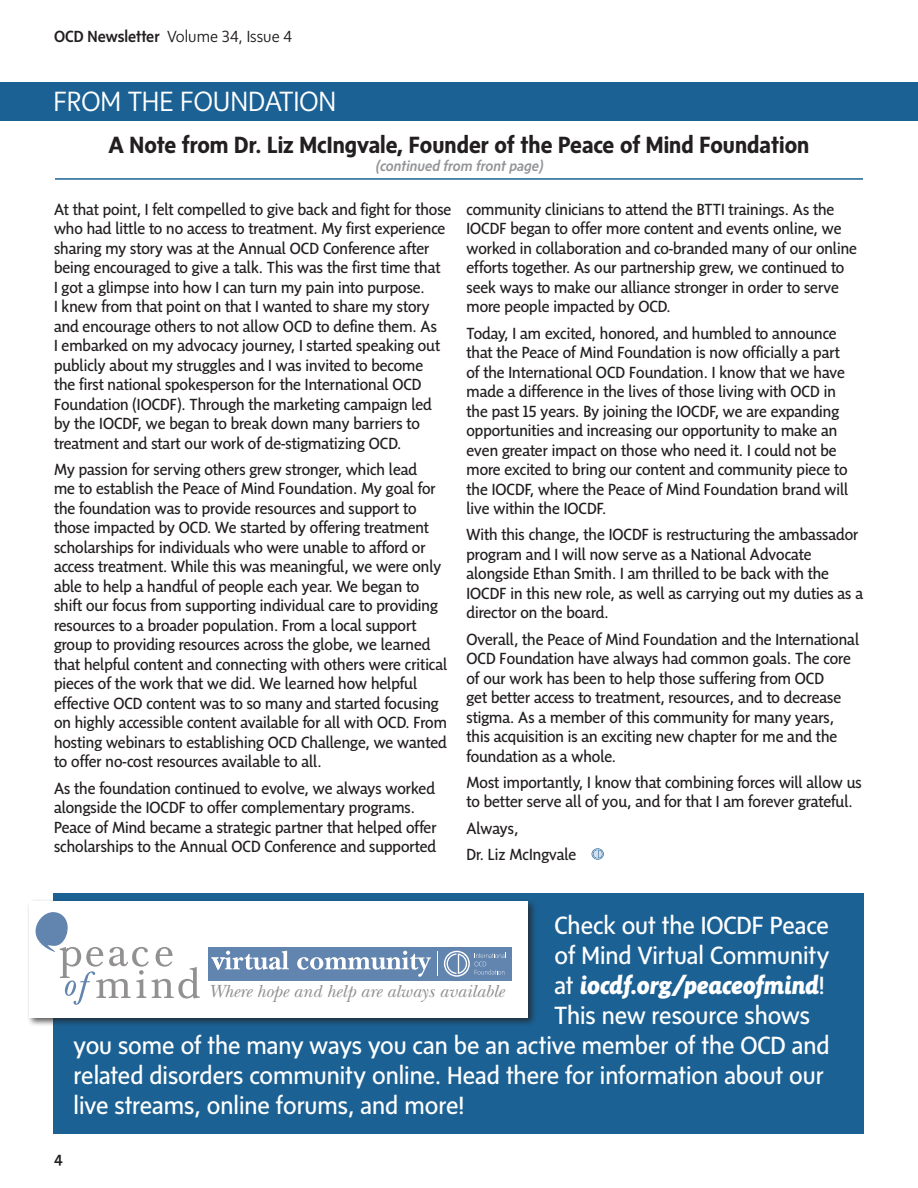
<style>
.page{position:relative;width:918px;height:1188px;background:#fff}
.page>*{position:absolute;margin:0;border:0;box-sizing:border-box;transform-origin:0 0}
.t1{font:300 28.5px "Sense";color:#fff}
.t2{font:25.5px/30px "Sense";color:#fff}
.t3{font:italic 800 25.5px "Sensibility";letter-spacing:-.005em;color:#fff}
.t4{font:700 24px "Sense";color:#231f20}
.t5{font:italic 18.3px "New Baskerville Std";color:#929090}
.t6{font:16.5px/19.5px "Sensibility";color:#231f20}
.t7{font:300 16.5px "Sense";color:#231f20}
.t8{font:500 16.5px "Sense";color:#231f20}
.t9{font:italic 500 15px "Sense";color:#939598}
.s1{font-weight:500}
.s2{font-family:"Sense";font-weight:400;font-style:normal}
</style>
<div class="page">
<div style="left:0;top:82px;width:918px;height:39px;background:#1b6194"></div>
<svg style="left:592px;top:848px;width:12px;height:12px"></svg>
<hr style="left:55px;top:178px;width:808px;height:2px;background:#1b6194">
<div style="left:53px;top:894px;width:811px;height:240px;background:#1b6194"></div>
<div style="left:26px;top:898px;width:511px;height:129px;background:#231f20;opacity:.75"></div>
<div style="left:29px;top:901px;width:499px;height:117px;background:#fff"></div>
<div style="left:209px;top:947px;width:303px;height:33px;background:#6285af"></div>
<svg style="left:35px;top:912px;width:165px;height:93px"></svg>
<svg style="left:444px;top:951px;width:62px;height:26px"></svg>
<svg style="left:437px;top:951px;width:1px;height:25px"></svg>
<svg style="left:211px;top:951px;width:78px;height:19px"></svg>
<svg style="left:297px;top:951px;width:134px;height:26px"></svg>
<p class="t7" style="left:54px;top:27px;width:240px"><span class="s1">OCD Newsletter</span> Volume 34, Issue 4</p>
<h1 class="t1" style="left:53px;top:85px;width:285px">FROM THE FOUNDATION</h1>
<h3 class="t4" style="left:109px;top:132px;width:702px">A Note from Dr. Liz McIngvale, Founder of the Peace of Mind Foundation</h3>
<p class="t9" style="left:375px;top:158px;width:169px">(continued from front page)</p>
<p class="t6" style="left:54px;top:199px;width:399px">At that point, I felt compelled to give back and fight for those who had little to no access to treatment. My first experience sharing my story was at the Annual OCD Conference after being encouraged to give a talk. This was the first time that<br>I got a glimpse into how I can turn my pain into purpose.<br>I knew from that point on that I wanted to share my story and encourage others to not allow OCD to define them. As<br>I embarked on my advocacy journey, I started speaking out publicly about my struggles and I was invited to become<br>the first national spokesperson for the International OCD Foundation (IOCDF). Through the marketing campaign led by the IOCDF, we began to break down many barriers to treatment and start our work of de-stigmatizing OCD.</p>
<p class="t6" style="left:54px;top:459px;width:395px">My passion for serving others grew stronger, which lead<br>me to establish the Peace of Mind Foundation. My goal for the foundation was to provide resources and support to those impacted by OCD. We started by offering treatment scholarships for individuals who were unable to afford or access treatment. While this was meaningful, we were only able to help a handful of people each year. We began to shift our focus from supporting individual care to providing resources to a broader population. From a local support group to providing resources across the globe, we learned that helpful content and connecting with others were critical pieces of the work that we did. We learned how helpful effective OCD content was to so many and started focusing on highly accessible content available for all with OCD. From hosting webinars to establishing OCD Challenge, we wanted to offer no-cost resources available to all.</p>
<p class="t6" style="left:54px;top:778px;width:384px">As the foundation continued to evolve, we always worked alongside the IOCDF to offer complementary programs.<br>Peace of Mind became a strategic partner that helped offer scholarships to the Annual OCD Conference and supported</p>
<p class="t6" style="left:466px;top:199px;width:392px">community clinicians to attend the BTTI trainings. As the IOCDF began to offer more content and events online, we worked in collaboration and co-branded many of our online efforts together. As our partnership grew, we continued to seek ways to make our alliance stronger in order to serve more people impacted by OCD.</p>
<p class="t6" style="left:466px;top:323px;width:383px">Today, I am excited, honored, and humbled to announce that the Peace of Mind Foundation is now officially a part of the International OCD Foundation. I know that we have made a difference in the lives of those living with OCD in the past 15 years. By joining the IOCDF, we are expanding opportunities and increasing our opportunity to make an even greater impact on those who need it. I could not be more excited to bring our content and community piece to the IOCDF, where the Peace of Mind Foundation brand will live within the IOCDF.</p>
<p class="t6" style="left:466px;top:525px;width:398px">With this change, the IOCDF is restructuring the ambassador program and I will now serve as a National Advocate alongside Ethan Smith. I am thrilled to be back with the IOCDF in this new role, as well as carrying out my duties as a director on the board.</p>
<p class="t6" style="left:466px;top:629px;width:394px">Overall, the Peace of Mind Foundation and the International OCD Foundation have always had common goals. The core of our work has been to help those suffering from OCD<br>get better access to treatment, resources, and to decrease stigma. As a member of this community for many years, this acquisition is an exciting new chapter for me and the foundation as a whole.</p>
<p class="t6" style="left:466px;top:772px;width:397px">Most importantly, I know that combining forces will allow us to better serve all of you, and for that I am forever grateful.</p>
<p class="t6" style="left:466px;top:814px;width:111px;line-height:26.2px">Always,<br>Dr. Liz McIngvale</p>
<h2 class="t2" style="left:555px;top:909px;width:276px">Check out the IOCDF Peace of Mind Virtual Community</h2>
<h2 class="t3" style="left:555px;top:970px;width:272px"><span class="s2">at</span> iocdf.org/peaceofmind<span class="s2">!</span></h2>
<h2 class="t2" style="left:74px;top:999px;width:758px;text-indent:481px">This new resource shows you some of the many ways you can be an active member of the OCD and related disorders community online. Head there for information about our live streams, online forums, and more!</h2>
<p class="t5" style="left:209px;top:981px;width:297px">Where hope and help are always available</p>
<p class="t8" style="left:54px;top:1148px;width:10px">4</p>
</div>
